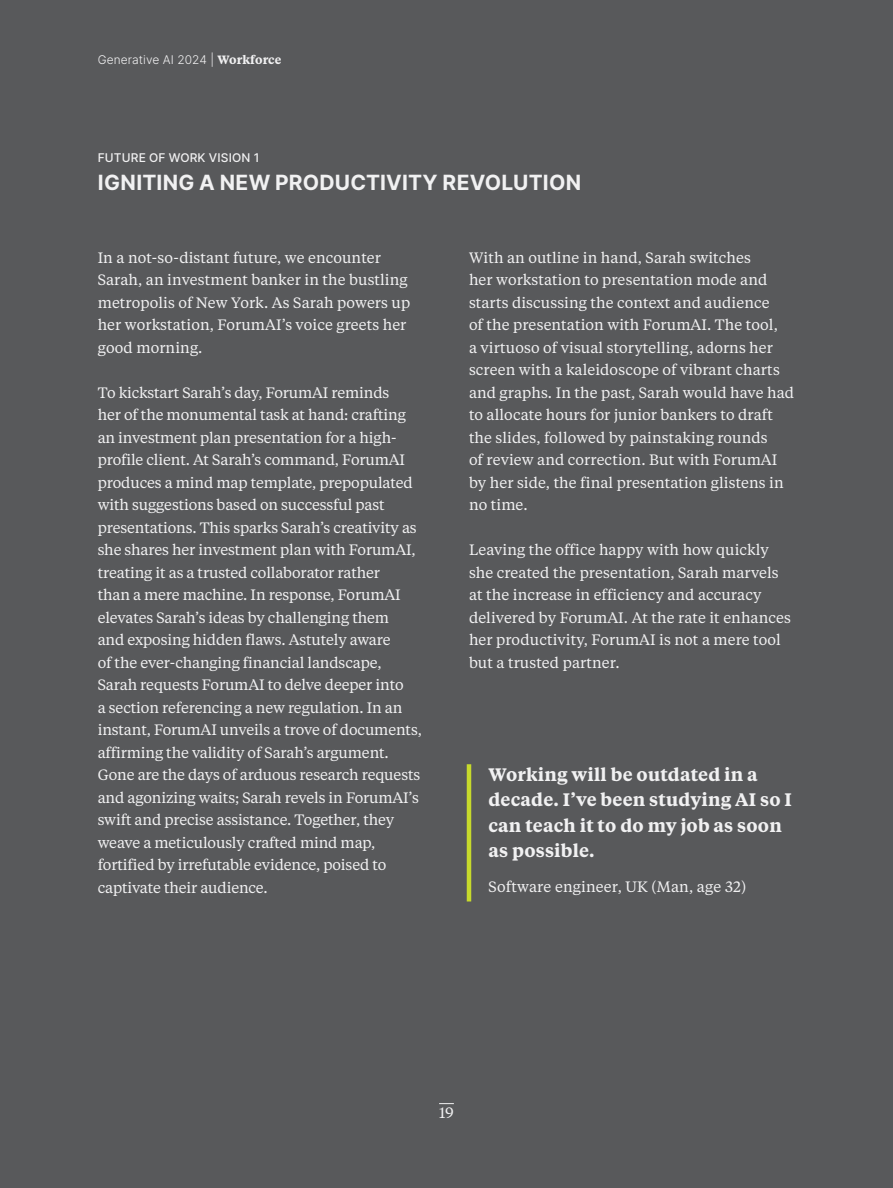
<style>
.page{position:relative;width:893px;height:1188px;background:#58595b}
.page>*{position:absolute;margin:0;border:0;box-sizing:border-box;transform-origin:0 0}
.t1{font:700 21px "Inter";letter-spacing:.01em;color:#f1f1f2}
.t2{font:600 18px/25.5px "Tiempos Text";letter-spacing:.01em;color:#f1f1f2}
.t3{font:15px/22.5px "Tiempos Text";letter-spacing:-.005em;color:#f1f1f2}
.t4{font:300 12px "Inter";letter-spacing:.005em;color:#f1f1f2}
.t5{font:500 12px "Inter";letter-spacing:.01em;color:#f1f1f2}
.s1{font-family:"Tiempos Text";font-weight:600}
</style>
<div class="page">
<hr style="left:467px;top:764px;width:4px;height:138px;background:#c7da2c">
<svg style="left:439px;top:1103px;width:15px;height:1px"></svg>
<p class="t4" style="left:98px;top:51px;width:185px">Generative AI 2024 | <span class="s1">Workforce</span></p>
<p class="t5" style="left:98px;top:149px;width:163px">FUTURE OF WORK VISION 1</p>
<h1 class="t1" style="left:98px;top:167px;width:485px">IGNITING A NEW PRODUCTIVITY REVOLUTION</h1>
<p class="t3" style="left:98px;top:245px;width:314px">In a not-so-distant future, we encounter Sarah, an investment banker in the bustling metropolis of New York. As Sarah powers up her workstation, ForumAI’s voice greets her good morning.</p>
<p class="t3" style="left:98px;top:380px;width:326px">To kickstart Sarah’s day, ForumAI reminds<br>her of the monumental task at hand: crafting an investment plan presentation for a high&shy;profile client. At Sarah’s command, ForumAI produces a mind map template, prepopulated with suggestions based on successful past presentations. This sparks Sarah’s creativity as she shares her investment plan with ForumAI, treating it as a trusted collaborator rather<br>than a mere machine. In response, ForumAI elevates Sarah’s ideas by challenging them<br>and exposing hidden flaws. Astutely aware<br>of the ever-changing financial landscape, Sarah requests ForumAI to delve deeper into<br>a section referencing a new regulation. In an instant, ForumAI unveils a trove of documents, affirming the validity of Sarah’s argument.<br>Gone are the days of arduous research requests and agonizing waits; Sarah revels in ForumAI’s swift and precise assistance. Together, they weave a meticulously crafted mind map, fortified by irrefutable evidence, poised to captivate their audience.</p>
<p class="t3" style="left:469px;top:245px;width:327px">With an outline in hand, Sarah switches<br>her workstation to presentation mode and starts discussing the context and audience<br>of the presentation with ForumAI. The tool,<br>a virtuoso of visual storytelling, adorns her screen with a kaleidoscope of vibrant charts and graphs. In the past, Sarah would have had to allocate hours for junior bankers to draft the slides, followed by painstaking rounds<br>of review and correction. But with ForumAI by her side, the final presentation glistens in no time.</p>
<p class="t3" style="left:469px;top:538px;width:323px">Leaving the office happy with how quickly she created the presentation, Sarah marvels at the increase in efficiency and accuracy delivered by ForumAI. At the rate it enhances her productivity, ForumAI is not a mere tool but a trusted partner.</p>
<p class="t2" style="left:488px;top:761px;width:305px">Working will be outdated in a decade. I’ve been studying AI so I can teach it to do my job as soon as possible.</p>
<p class="t3" style="left:488px;top:875px;width:259px">Software engineer, UK (Man, age 32)</p>
<p class="t3" style="left:439px;top:1100px;width:16px">19</p>
</div>
